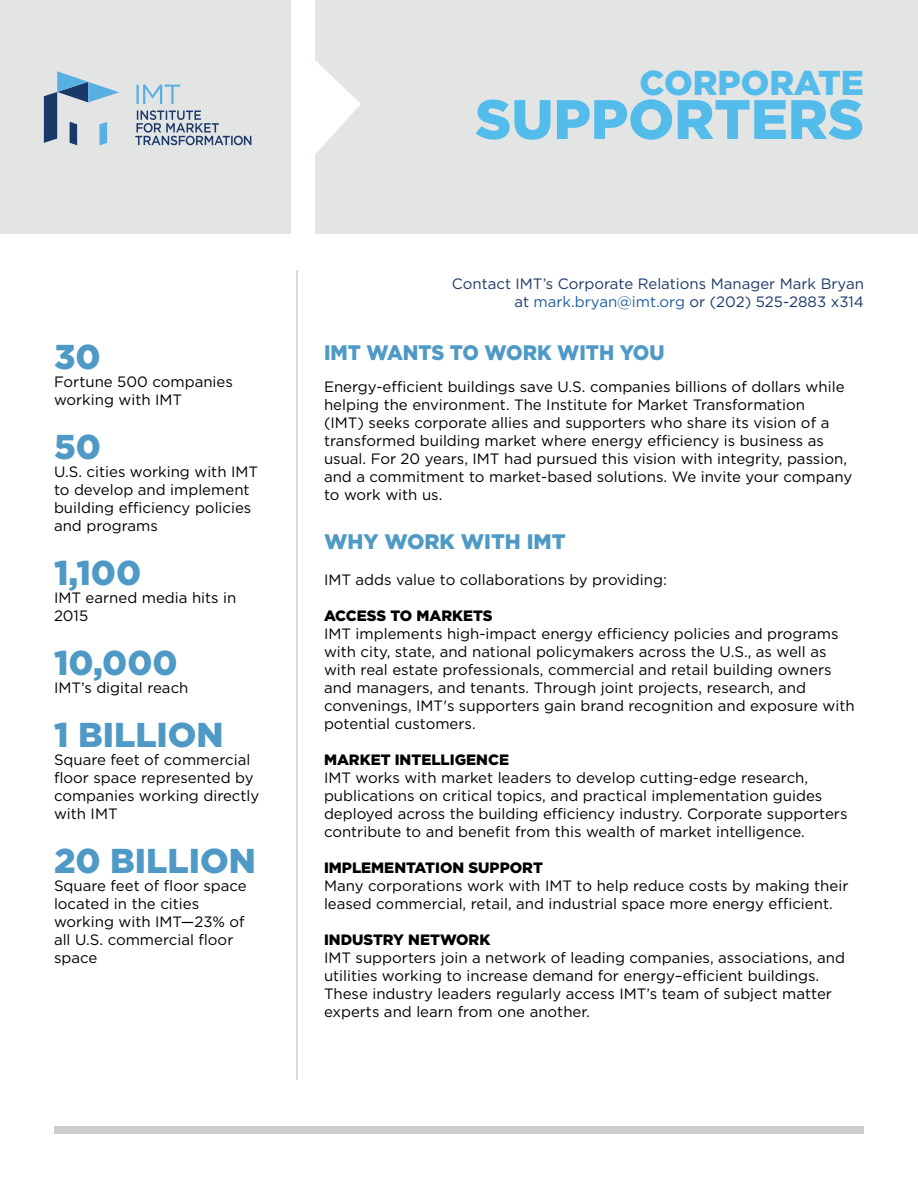
<style>
.page{position:relative;width:918px;height:1188px;background:#fff}
.page>*{position:absolute;margin:0;border:0;box-sizing:border-box;transform-origin:0 0}
.t1{font:900 55.5px "Gotham";color:#54bceb}
.t2{font:900 34.5px "Gotham";color:#4e99c5}
.t3{font:900 34.5px "Gotham";color:#54bceb}
.t4{font:900 21px "Gotham";color:#4e99c5;scale:.95 1}
.t5{font:900 21px "Gotham";color:#4e99c5}
.t6{font:15px/18px "Gotham";color:#000}
.t7{font:15px/18px "Gotham";color:#1b3968;text-align:right}
.t8{font:900 15px "Gotham";color:#000}
.s1{color:#215e9e}
</style>
<div class="page">
<div style="left:0;top:0;width:291px;height:234px;background:#e3e4e4"></div>
<div style="left:315px;top:0;width:603px;height:234px;background:#e3e4e4"></div>
<hr style="left:296px;top:270px;width:2px;height:810px;background:#cdcfce">
<div style="left:54px;top:1126px;width:810px;height:8px;background:#cdcfce"></div>
<svg style="left:44px;top:71px;width:75px;height:74px"></svg>
<svg style="left:135px;top:110px;width:116px;height:35px"></svg>
<svg style="left:136px;top:85px;width:44px;height:19px"></svg>
<h2 class="t2" style="left:54px;top:333px;width:48px">30</h2>
<p class="t6" style="left:54px;top:372px;width:180px">Fortune 500 companies working with IMT</p>
<h2 class="t2" style="left:54px;top:423px;width:48px">50</h2>
<p class="t6" style="left:54px;top:462px;width:206px">U.S. cities working with IMT to develop and implement building efficiency policies and programs</p>
<h2 class="t2" style="left:54px;top:549px;width:89px">1,100</h2>
<p class="t6" style="left:54px;top:588px;width:184px">IMT earned media hits in<br>2015</p>
<h2 class="t2" style="left:54px;top:639px;width:125px">10,000</h2>
<p class="t6" style="left:54px;top:678px;width:136px">IMT’s digital reach</p>
<h2 class="t2" style="left:54px;top:711px;width:171px">1 BILLION</h2>
<p class="t6" style="left:54px;top:750px;width:207px">Square feet of commercial floor space represented by companies working directly with IMT</p>
<h2 class="t2" style="left:54px;top:837px;width:203px">20 BILLION</h2>
<p class="t6" style="left:54px;top:876px;width:194px">Square feet of floor space located in the cities working with IMT—23% of all U.S. commercial floor space</p>
<h2 class="t3" style="left:640px;top:59px;width:226px">CORPORATE</h2>
<h1 class="t1" style="left:475px;top:81px;width:390px">SUPPORTERS</h1>
<p class="t7" style="left:452px;top:274px;width:414px">Contact IMT’s Corporate Relations Manager Mark Bryan at <span class="s1">mark.bryan@imt.org</span> or (202) 525-2883 x314</p>
<h3 class="t4" style="left:324px;top:338px;width:360px">IMT WANTS TO WORK WITH YOU</h3>
<p class="t6" style="left:324px;top:377px;width:530px">Energy-efficient buildings save U.S. companies billions of dollars while helping the environment. The Institute for Market Transformation<br>(IMT) seeks corporate allies and supporters who share its vision of a transformed building market where energy efficiency is business as usual. For 20 years, IMT had pursued this vision with integrity, passion, and a commitment to market-based solutions. We invite your company to work with us.</p>
<h3 class="t5" style="left:324px;top:527px;width:243px">WHY WORK WITH IMT</h3>
<p class="t6" style="left:324px;top:570px;width:344px">IMT adds value to collaborations by providing:</p>
<p class="t8" style="left:324px;top:605px;width:170px">ACCESS TO MARKETS</p>
<p class="t6" style="left:324px;top:624px;width:532px">IMT implements high-impact energy efficiency policies and programs with city, state, and national policymakers across the U.S., as well as with real estate professionals, commercial and retail building owners and managers, and tenants. Through joint projects, research, and convenings, IMT's supporters gain brand recognition and exposure with potential customers.</p>
<p class="t8" style="left:324px;top:749px;width:187px">MARKET INTELLIGENCE</p>
<p class="t6" style="left:324px;top:768px;width:525px">IMT works with market leaders to develop cutting-edge research, publications on critical topics, and practical implementation guides deployed across the building efficiency industry. Corporate supporters contribute to and benefit from this wealth of market intelligence.</p>
<p class="t8" style="left:324px;top:857px;width:220px">IMPLEMENTATION SUPPORT</p>
<p class="t6" style="left:324px;top:876px;width:526px">Many corporations work with IMT to help reduce costs by making their leased commercial, retail, and industrial space more energy efficient.</p>
<p class="t8" style="left:324px;top:929px;width:168px">INDUSTRY NETWORK</p>
<p class="t6" style="left:324px;top:948px;width:522px">IMT supporters join a network of leading companies, associations, and utilities working to increase demand for energy–efficient buildings.<br>These industry leaders regularly access IMT’s team of subject matter experts and learn from one another.</p>
</div>
